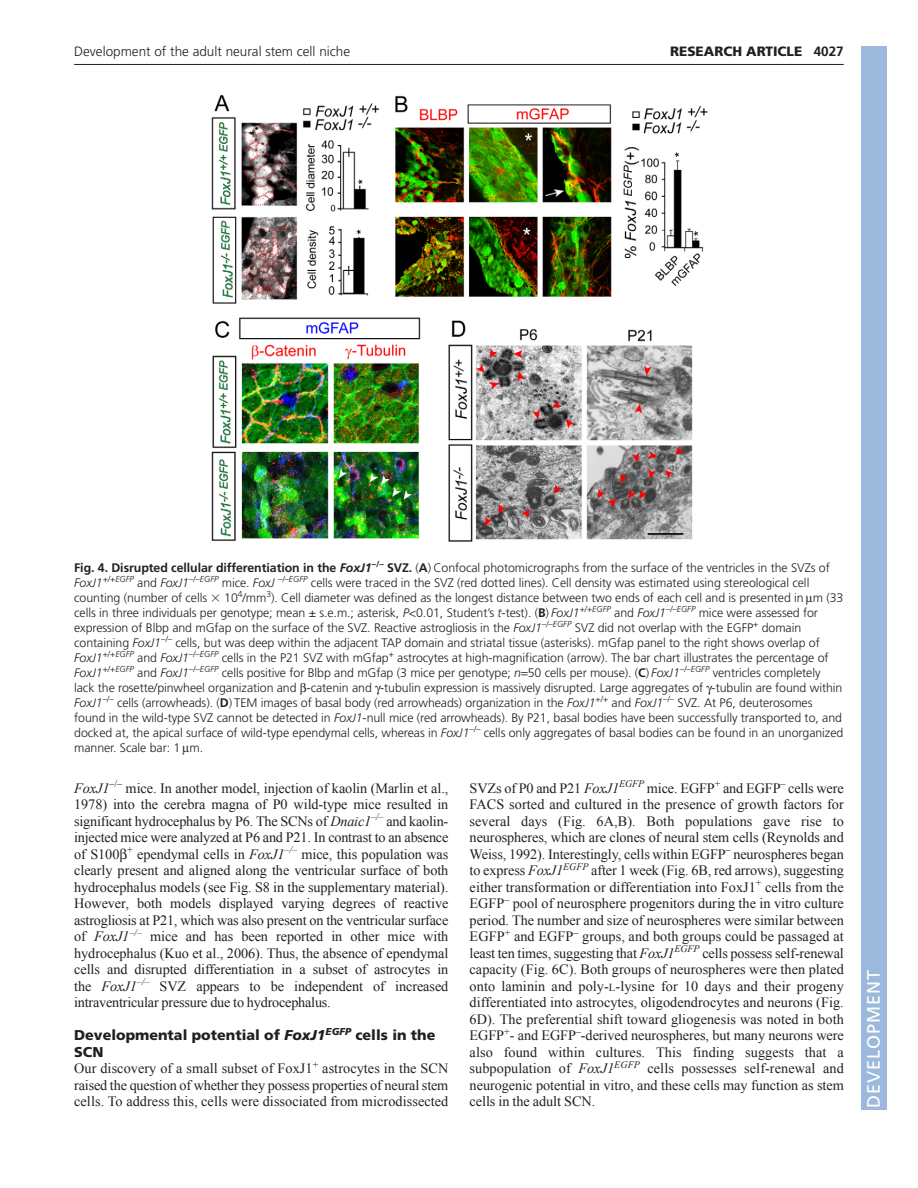
<style>
.page{position:relative;width:918px;height:1188px;background:#fff}
.page>*{position:absolute;margin:0;border:0;box-sizing:border-box;transform-origin:0 0}
.t1{font:18px "Frutiger LT Std";letter-spacing:.055em;color:#fff}
.t2{font:14.25px/16.5px "Times New Roman";letter-spacing:-.005em;color:#231f20;text-align:justify}
.t3{font:900 14.25px/16.5px "Frutiger LT Std";color:#231f20}
.t4{font:300 13.5px "Frutiger LT Std";color:#231f20}
.t5{font:900 13.5px "Frutiger LT Std";color:#231f20}
.t6{font:300 12.3px/15px "Frutiger LT Std";letter-spacing:-.005em;color:#231f20}
.s1{font-weight:700}
.s2{font-weight:700;font-style:italic}
.s3{font-style:italic}
.s4{font-size:10.65px}
</style>
<div class="page">
<hr style="left:74px;top:64px;width:770px;height:1px;background:#231f20">
<img style="left:211px;top:94px;width:497px;height:448px">
<div style="left:861px;top:46px;width:25px;height:1064px;background:#9cb9db"></div>
<p class="t4" style="left:74px;top:46px;width:277px">Development of the adult neural stem cell niche</p>
<p class="t5" style="left:670px;top:46px;width:175px">RESEARCH ARTICLE <span class="s1">4027</span></p>
<p class="t6" style="left:74px;top:561px;width:757px"><span class="s1">Fig. 4. Disrupted cellular differentiation in the</span> <span class="s2">FoxJ1</span><sup>–/–</sup> <span class="s1">SVZ.</span> (<span class="s1">A</span>) Confocal photomicrographs from the surface of the ventricles in the SVZs of<br><span class="s3">FoxJ1</span><sup>+/+EGFP</sup> and <span class="s3">FoxJ1</span><sup>–/–EGFP</sup> mice. <span class="s3">FoxJ</span> <sup>–/–EGFP</sup> cells were traced in the SVZ (red dotted lines). Cell density was estimated using stereological cell counting (number of cells</p>
<p class="t6" style="left:74px;top:591px;width:771px;text-indent:150px">10<sup>4</sup>/mm<sup>3</sup>). Cell diameter was defined as the longest distance between two ends of each cell and is presented in m (33 cells in three individuals per genotype; mean ± s.e.m.; asterisk, <span class="s3">P</span>&lt;0.01, Student’s <span class="s3">t</span>-test). (<span class="s1">B</span>) <span class="s3">FoxJ1</span><sup>+/+</sup><sup>EGFP</sup> and <span class="s3">FoxJ1</span><sup>–/–EGFP</sup> mice were assessed for expression of Blbp and mGfap on the surface of the SVZ. Reactive astrogliosis in the <span class="s3">FoxJ1</span><sup>–/–EGFP</sup> SVZ did not overlap with the EGFP<sup>+</sup> domain containing <span class="s3">FoxJ1</span><sup>–/–</sup> cells, but was deep within the adjacent TAP domain and striatal tissue (asterisks). mGfap panel to the right shows overlap of <span class="s3">FoxJ1</span><sup>+/+</sup><sup>EGFP</sup> and <span class="s3">FoxJ1</span><sup>–/–EGFP</sup> cells in the P21 SVZ with mGfap<sup>+</sup> astrocytes at high-magnification (arrow). The bar chart illustrates the percentage of <span class="s3">FoxJ1</span><sup>+/+</sup><sup>EGFP</sup> and <span class="s3">FoxJ1</span><sup>–/–EGFP</sup> cells positive for Blbp and mGfap (3 mice per genotype; <span class="s3">n</span> 50 cells per mouse). (<span class="s1">C</span>) <span class="s3">FoxJ1</span><sup>–/–EGFP</sup> ventricles completely lack the rosette/pinwheel organization and -catenin and -tubulin expression is massively disrupted. Large aggregates of -tubulin are found within <span class="s3">FoxJ1</span><sup>–/–</sup> cells (arrowheads). (<span class="s1">D</span>) TEM images of basal body (red arrowheads) organization in the <span class="s3">FoxJ1</span><sup>+/+</sup> and <span class="s3">FoxJ1</span><sup>–/–</sup> SVZ. At P6, deuterosomes found in the wild-type SVZ cannot be detected in <span class="s3">FoxJ1</span>-null mice (red arrowheads). By P21, basal bodies have been successfully transported to, and docked at, the apical surface of wild-type ependymal cells, whereas in <span class="s3">FoxJ1</span><sup>–/–</sup> cells only aggregates of basal bodies can be found in an unorganized manner. Scale bar: 1 m.</p>
<p class="t2" style="left:74px;top:780px;width:376px"><span class="s3">FoxJ1</span><sup>–/–</sup> mice. In another model, injection of kaolin (Marlin et al., 1978) into the cerebra magna of P0 wild-type mice resulted in significant hydrocephalus by P6. The SCNs of <span class="s3">Dnaic1</span><sup>–/–</sup> and kaolin&shy;injected mice were analyzed at P6 and P21. In contrast to an absence of S100 <sup>+</sup> ependymal cells in <span class="s3">FoxJ1</span><sup>–/–</sup> mice, this population was clearly present and aligned along the ventricular surface of both hydrocephalus models (see Fig. S8 in the supplementary material).<br>However, both models displayed varying degrees of reactive astrogliosis at P21, which was also present on the ventricular surface of <span class="s3">FoxJ1</span><sup>–/–</sup> mice and has been reported in other mice with hydrocephalus (Kuo et al., 2006). Thus, the absence of ependymal cells and disrupted differentiation in a subset of astrocytes in the <span class="s3">FoxJ1</span><sup>–/–</sup> SVZ appears to be independent of increased intraventricular pressure due to hydrocephalus.</p>
<p class="t3" style="left:74px;top:1028px;width:363px">Developmental potential of <span class="s3">FoxJ1</span><sup>EGFP</sup> cells in the<br>SCN</p>
<p class="t2" style="left:74px;top:1060px;width:376px">Our discovery of a small subset of FoxJ1<sup>+</sup> astrocytes in the SCN raised the question of whether they possess properties of neural stem cells. To address this, cells were dissociated from microdissected</p>
<p class="t2" style="left:470px;top:780px;width:376px">SVZs of P0 and P21 <span class="s3">FoxJ1</span><sup>EGFP</sup> mice. EGFP<sup>+</sup> and EGFP<sup>–</sup> cells were FACS sorted and cultured in the presence of growth factors for several days (Fig. 6A,B). Both populations gave rise to neurospheres, which are clones of neural stem cells (Reynolds and Weiss, 1992). Interestingly, cells within EGFP<sup>–</sup> neurospheres began to express <span class="s3">FoxJ1</span><sup>EGFP</sup> after 1 week (Fig. 6B, red arrows), suggesting either transformation or differentiation into FoxJ1<sup>+</sup> cells from the EGFP<sup>–</sup> pool of neurosphere progenitors during the in vitro culture period. The number and size of neurospheres were similar between EGFP<sup>+</sup> and EGFP<sup>–</sup> groups, and both groups could be passaged at least ten times, suggesting that <span class="s3">FoxJ1</span><sup>EGFP</sup> cells possess self-renewal capacity (Fig. 6C). Both groups of neurospheres were then plated onto laminin and poly-<span class="s4">L</span>-lysine for 10 days and their progeny differentiated into astrocytes, oligodendrocytes and neurons (Fig.<br>6D). The preferential shift toward gliogenesis was noted in both EGFP<sup>+</sup>- and EGFP<sup>–</sup>-derived neurospheres, but many neurons were also found within cultures. This finding suggests that a subpopulation of <span class="s3">FoxJ1</span><sup>EGFP</sup> cells possesses self-renewal and neurogenic potential in vitro, and these cells may function as stem cells in the adult SCN.</p>
<p class="t1" style="left:863px;top:1108px;width:140px;rotate:-90deg">DEVELOPMENT</p>
</div>
